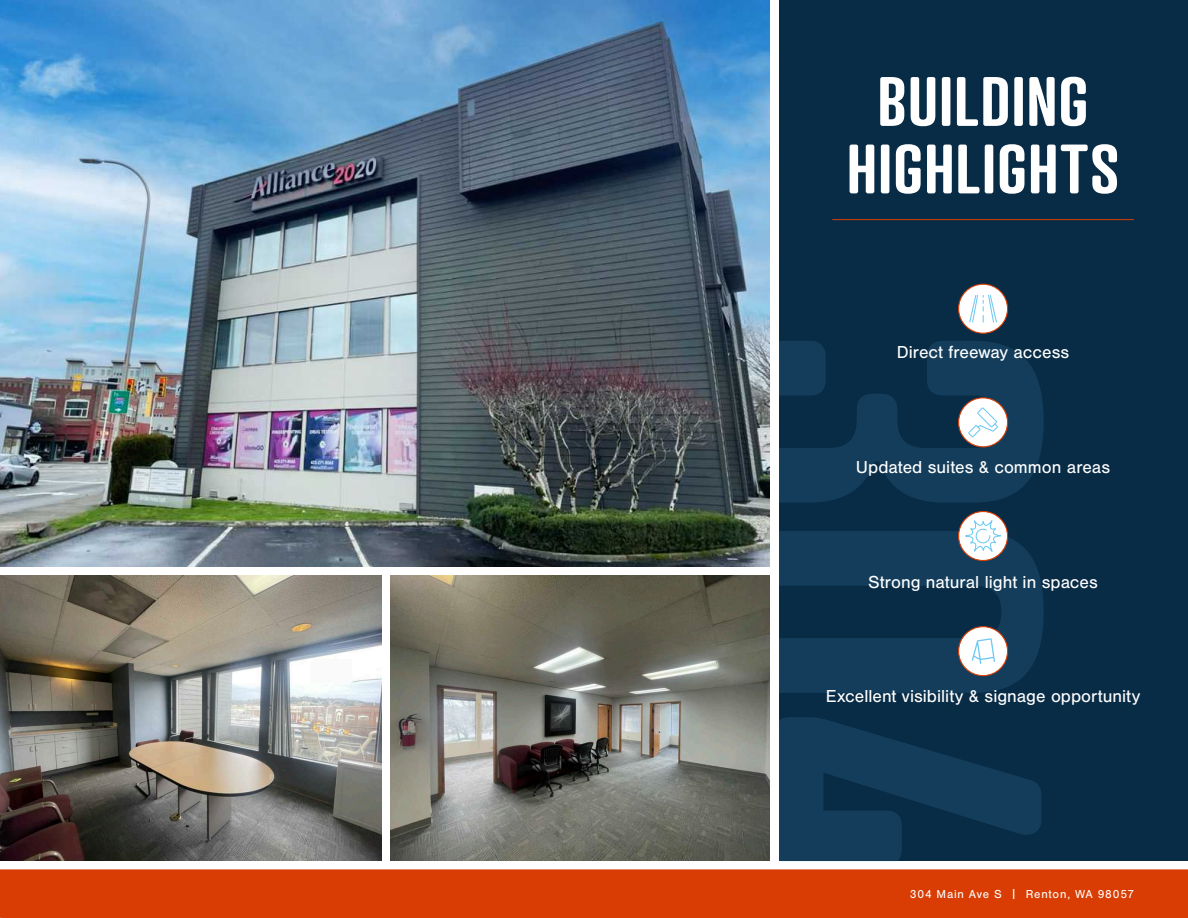
<style>
.page{position:relative;width:1188px;height:918px;background:#fff}
.page>*{position:absolute;margin:0;border:0;box-sizing:border-box;transform-origin:0 0}
.t1{font:600 67.5px "Atrament";letter-spacing:.015em;color:#fff}
.Text_9_12_Univ{font:18px "Nimbus San";color:#fff}
.t2{font:12px "Nimbus San";letter-spacing:.065em;color:#fff}
</style>
<div class="page">
<div style="left:778px;top:0;width:410px;height:861px;background:#082b46"></div>
<svg style="left:778px;top:341px;width:266px;height:162px;fill:#133d5a"></svg>
<svg style="left:778px;top:531px;width:266px;height:162px;fill:#133d5a"></svg>
<svg style="left:778px;top:717px;width:263px;height:145px;fill:#133d5a"></svg>
<hr style="left:832px;top:219px;width:302px;height:1px;background:#d93d04">
<div style="left:959px;top:398px;width:49px;height:49px;background:#fff;border-radius:50%"></div>
<div style="left:958px;top:397px;width:50px;height:50px;border:1px solid #d93d04;border-radius:50%"></div>
<svg style="left:968px;top:407px;width:30px;height:31px"></svg>
<div style="left:959px;top:284px;width:49px;height:49px;background:#fff;border-radius:50%"></div>
<div style="left:958px;top:284px;width:50px;height:50px;border:1px solid #d93d04;border-radius:50%"></div>
<svg style="left:969px;top:295px;width:28px;height:28px"></svg>
<div style="left:959px;top:627px;width:49px;height:49px;background:#fff;border-radius:50%"></div>
<div style="left:958px;top:626px;width:50px;height:50px;border:1px solid #d93d04;border-radius:50%"></div>
<svg style="left:972px;top:638px;width:23px;height:26px"></svg>
<div style="left:958px;top:511px;width:50px;height:50px;border:1px solid #d93d04;border-radius:50%"></div>
<img style="left:390px;top:576px;width:380px;height:285px">
<img style="left:0;top:576px;width:382px;height:285px">
<div style="left:0;top:869px;width:1188px;height:49px;background:#d93d04"></div>
<svg style="left:956px;top:514px;width:53px;height:44px;background:#c0c7cd"></svg>
<img style="left:0;top:0;width:770px;height:567px">
<p class="t1" style="left:878px;top:59px;width:213px">BUILDING</p>
<p class="t1" style="left:847px;top:127px;width:274px">HIGHLIGHTS</p>
<p class="Text_9_12_Univ" style="left:897px;top:342px;width:174px">Direct freeway access</p>
<p class="Text_9_12_Univ" style="left:856px;top:457px;width:256px">Updated suites &amp; common areas</p>
<p class="Text_9_12_Univ" style="left:868px;top:572px;width:231px">Strong natural light in spaces</p>
<p class="Text_9_12_Univ" style="left:826px;top:686px;width:316px">Excellent visibility &amp; signage opportunity</p>
<p class="t2" style="left:910px;top:887px;width:226px">304 Main Ave S | Renton, WA 98057</p>
</div>
